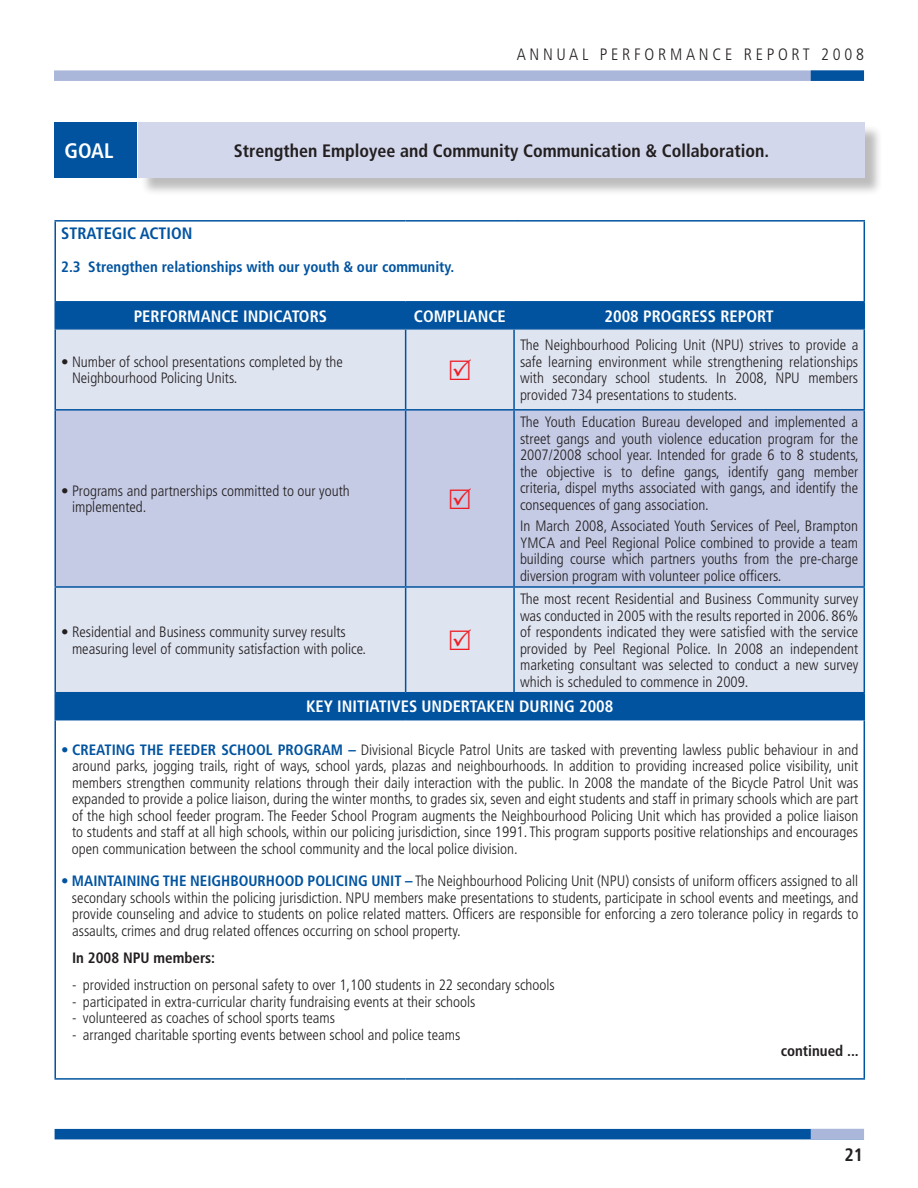
<style>
.page{position:relative;width:918px;height:1188px;background:#fff}
.page>*{position:absolute;margin:0;border:0;box-sizing:border-box;transform-origin:0 0}
.t1{font:700 condensed 21px "Frutiger";color:#fff}
.t2{font:700 condensed 18px "Frutiger";color:#231f20}
.t3{font:700 condensed 16.5px "Frutiger";color:#fff}
.t4{font:700 condensed 16.5px "Frutiger";color:#fff}
.t5{font:300 condensed 16.5px "Frutiger";letter-spacing:.225em;color:#231f20}
.t6{font:700 condensed 16.5px "Frutiger";color:#0153a0}
.t7{font:300 condensed 15px/16.5px "Frutiger";color:#231f20;text-align:justify}
.t8{font:700 condensed 15px "Frutiger";color:#0153a0}
.t9{font:700 condensed 15px "Frutiger";color:#231f20}
.s1{font-weight:700;color:#0153a0}
</style>
<div class="page">
<div style="left:54px;top:70px;width:810px;height:11px;background:#abb7da"></div>
<div style="left:811px;top:70px;width:53px;height:11px;background:#0153a0"></div>
<div style="left:55px;top:1129px;width:809px;height:10px;background:#0153a0"></div>
<div style="left:811px;top:1129px;width:53px;height:10px;background:#abb7da"></div>
<div style="left:56px;top:303px;width:808px;height:416px;background:#0153a0"></div>
<div style="left:56px;top:330px;width:808px;height:362px;background:#dfe4f1"></div>
<div style="left:56px;top:411px;width:808px;height:175px;background:#c5cbe5"></div>
<hr style="left:54px;top:303px;width:2px;height:25px;background:#0153a0">
<svg style="left:405px;top:303px;width:1px;height:25px"></svg>
<hr style="left:513px;top:303px;width:2px;height:25px;background:#0153a0">
<svg style="left:864px;top:303px;width:1px;height:25px"></svg>
<hr style="left:54px;top:328px;width:352px;height:2px;background:#0153a0">
<hr style="left:54px;top:330px;width:2px;height:79px;background:#0153a0">
<hr style="left:406px;top:328px;width:108px;height:2px;background:#0153a0">
<hr style="left:405px;top:330px;width:1px;height:79px;background:#0153a0">
<hr style="left:514px;top:328px;width:351px;height:2px;background:#0153a0">
<hr style="left:513px;top:330px;width:2px;height:79px;background:#0153a0">
<hr style="left:864px;top:330px;width:1px;height:79px;background:#0153a0">
<hr style="left:54px;top:409px;width:352px;height:2px;background:#0153a0">
<hr style="left:54px;top:411px;width:2px;height:175px;background:#0153a0">
<hr style="left:406px;top:409px;width:108px;height:2px;background:#0153a0">
<hr style="left:405px;top:411px;width:1px;height:175px;background:#0153a0">
<hr style="left:514px;top:409px;width:351px;height:2px;background:#0153a0">
<hr style="left:513px;top:411px;width:2px;height:175px;background:#0153a0">
<hr style="left:864px;top:411px;width:1px;height:175px;background:#0153a0">
<hr style="left:54px;top:586px;width:352px;height:2px;background:#0153a0">
<hr style="left:54px;top:588px;width:2px;height:104px;background:#0153a0">
<hr style="left:406px;top:586px;width:108px;height:2px;background:#0153a0">
<hr style="left:405px;top:588px;width:1px;height:104px;background:#0153a0">
<hr style="left:514px;top:586px;width:351px;height:2px;background:#0153a0">
<hr style="left:513px;top:588px;width:2px;height:104px;background:#0153a0">
<hr style="left:864px;top:588px;width:1px;height:104px;background:#0153a0">
<hr style="left:54px;top:693px;width:2px;height:26px;background:#0153a0">
<svg style="left:864px;top:693px;width:1px;height:26px"></svg>
<hr style="left:54px;top:220px;width:352px;height:2px;background:#0153a0">
<hr style="left:54px;top:222px;width:2px;height:79px;background:#0153a0">
<hr style="left:406px;top:220px;width:108px;height:2px;background:#0153a0">
<hr style="left:514px;top:220px;width:351px;height:2px;background:#0153a0">
<hr style="left:864px;top:222px;width:1px;height:79px;background:#0153a0">
<hr style="left:54px;top:301px;width:352px;height:2px;background:#0153a0">
<hr style="left:406px;top:301px;width:108px;height:2px;background:#0153a0">
<hr style="left:514px;top:301px;width:351px;height:2px;background:#0153a0">
<hr style="left:54px;top:692px;width:352px;height:1px;background:#0153a0">
<hr style="left:406px;top:692px;width:108px;height:1px;background:#0153a0">
<hr style="left:514px;top:692px;width:351px;height:1px;background:#0153a0">
<hr style="left:54px;top:719px;width:352px;height:1px;background:#0153a0">
<hr style="left:54px;top:720px;width:2px;height:358px;background:#0153a0">
<hr style="left:406px;top:719px;width:108px;height:1px;background:#0153a0">
<hr style="left:514px;top:719px;width:351px;height:1px;background:#0153a0">
<hr style="left:864px;top:720px;width:1px;height:358px;background:#0153a0">
<hr style="left:54px;top:1078px;width:352px;height:2px;background:#0153a0">
<hr style="left:406px;top:1078px;width:108px;height:2px;background:#0153a0">
<hr style="left:514px;top:1078px;width:351px;height:2px;background:#0153a0">
<div style="left:140px;top:124px;width:744px;height:72px;background:#231f20;opacity:.3"></div>
<div style="left:138px;top:122px;width:727px;height:55px;background:#d2d7eb"></div>
<div style="left:54px;top:122px;width:83px;height:55px;background:#0153a0"></div>
<svg style="left:450px;top:359px;width:21px;height:21px"></svg>
<svg style="left:450px;top:488px;width:21px;height:21px"></svg>
<svg style="left:450px;top:629px;width:21px;height:21px"></svg>
<p class="t5" style="left:517px;top:45px;width:349px">ANNUAL PERFORMANCE REPORT 2008</p>
<h1 class="t1" style="left:65px;top:138px;width:49px">GOAL</h1>
<p class="t2" style="left:234px;top:140px;width:537px">Strengthen Employee and Community Communication &amp; Collaboration.</p>
<p class="t6" style="left:61px;top:224px;width:115px">STRATEGI C ACTION</p>
<p class="t8" style="left:61px;top:258px;width:395px">2.3 Strengthen relationships with our youth &amp; our community.</p>
<p class="t3" style="left:134px;top:306px;width:195px">PERFORMANCE INDICATORS</p>
<p class="t3" style="left:414px;top:306px;width:93px">COMPLIANCE</p>
<p class="t3" style="left:605px;top:306px;width:171px">2008 PROGRESS REPORT</p>
<p class="t7" style="left:72px;top:353px;width:272px;text-indent:-11px">• Number of school presentations completed by the<br>Neighbourhood Policing Units.</p>
<p class="t7" style="left:520px;top:337px;width:340px">The Neighbourhood Policing Unit (NPU) strives to provide a safe learning environment while strengthening relationships with secondary school students. In 2008, NPU members provided 734 presentations to students.</p>
<p class="t7" style="left:72px;top:483px;width:279px;text-indent:-11px">• Programs and partnerships committed to our youth implemented.</p>
<p class="t7" style="left:72px;top:624px;width:296px;text-indent:-11px">• Residential and Business community survey results measuring level of community satisfaction with police.</p>
<p class="t7" style="left:520px;top:414px;width:340px">The Youth Education Bureau developed and implemented a street gangs and youth violence education program for the 2007/2008 school year. Intended for grade 6 to 8 students, the objective is to define gangs, identify gang member criteria, dispel myths associated with gangs, and identify the consequences of gang association.</p>
<p class="t7" style="left:520px;top:518px;width:340px">In March 2008, Associated Youth Services of Peel, Brampton YMCA and Peel Regional Police combined to provide a team building course which partners youths from the pre-charge diversion program with volunteer police officers.</p>
<p class="t7" style="left:520px;top:591px;width:340px">The most recent Residential and Business Community survey was conducted in 2005 with the results reported in 2006. 86% of respondents indicated they were satisfied with the service provided by Peel Regional Police. In 2008 an independent marketing consultant was selected to conduct a new survey which is scheduled to commence in 2009.</p>
<p class="t4" style="left:306px;top:697px;width:136px">KEY INITIATIVES UNDER</p>
<p class="t4" style="left:470px;top:697px;width:80px">TAKEN DURING</p>
<p class="t4" style="left:579px;top:697px;width:36px">2008</p>
<p class="t7" style="left:72px;top:741px;width:788px;text-indent:-11px"><span class="s1">• Creating The Feeder School Program –</span> Divisional Bicycle Patrol Units are tasked with preventing lawless public behaviour in and around parks, jogging trails, right of ways, school yards, plazas and neighbourhoods. In addition to providing increased police visibility, unit members strengthen community relations through their daily interaction with the public. In 2008 the mandate of the Bicycle Patrol Unit was expanded to provide a police liaison, during the winter months, to grades six, seven and eight students and staff in primary schools which are part of the high school feeder program. The Feeder School Program augments the Neighbourhood Policing Unit which has provided a police liaison to students and staff at all high schools, within our policing jurisdiction, since 1991. This program supports positive relationships and encourages open communication between the school community and the local police division.</p>
<p class="t7" style="left:72px;top:873px;width:788px;text-indent:-11px"><span class="s1">• Maintaining The Neighbourhood Policing Unit –</span> The Neighbourhood Policing Unit (NPU) consists of uniform officers assigned to all secondary schools within the policing jurisdiction. NPU members make presentations to students, participate in school events and meetings, and provide counseling and advice to students on police related matters. Officers are responsible for enforcing a zero tolerance policy in regards to assaults, crimes and drug related offences occurring on school property.</p>
<p class="t9" style="left:72px;top:949px;width:145px">In 2008 NPU members:</p>
<p class="t7" style="left:72px;top:977px;width:484px">- provided instruction on personal safety to over 1,100 students in 22 secondary schools</p>
<p class="t7" style="left:72px;top:994px;width:405px">- participated in extra-curricular charity fundraising events at their schools</p>
<p class="t7" style="left:72px;top:1010px;width:265px">- volunteered as coaches of school sports teams</p>
<p class="t7" style="left:72px;top:1027px;width:390px">- arranged charitable sporting events between school and police teams</p>
<p class="t9" style="left:781px;top:1042px;width:80px">continued ...</p>
<p class="t2" style="left:844px;top:1144px;width:20px">21</p>
</div>
